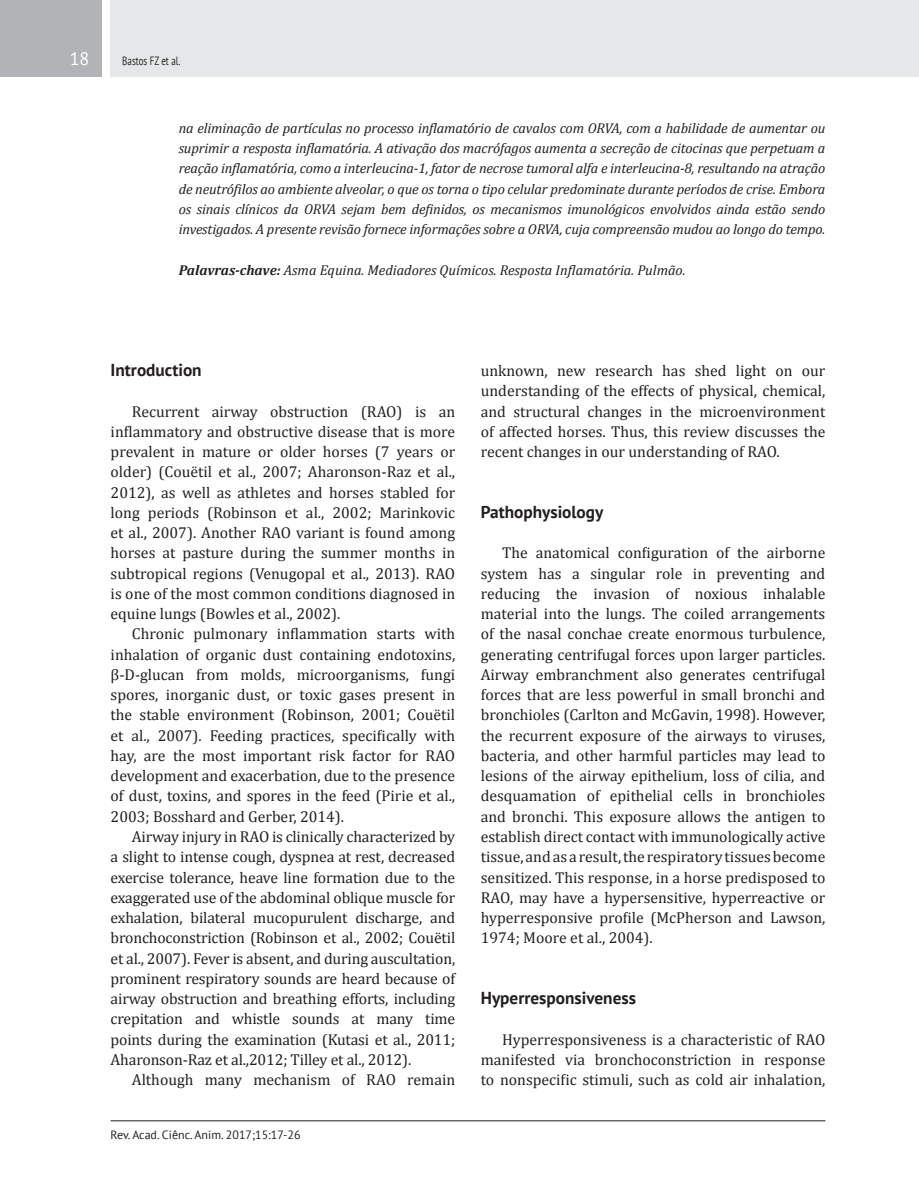
<style>
.page{position:relative;width:919px;height:1191px;background:#fff}
.page>*{position:absolute;margin:0;border:0;box-sizing:border-box;transform-origin:0 0}
.Número_de_páginas{font:18px "PT Sans";color:#fff}
.TEXTO{font:700 17.25px "PT Sans";color:#231f20}
.Título_1{font:700 17.25px "PT Sans";color:#231f20}
.TEXTO-2{font:15.75px/20.2px "Cambria";color:#231f20;text-align:justify}
.Texto_-_Abstract_EN{font:italic 14.25px/20.2px "Cambria";letter-spacing:-.01em;color:#231f20;text-align:justify}
.Rodapé{font:12px "PT Sans";color:#231f20}
.Cabeçalho{font:12px "PT Sans";color:#231f20;scale:.75 1}
.s1{font-weight:700}
</style>
<div class="page">
<div style="left:111px;top:0;width:807px;height:77px;background:#e6e7e9"></div>
<div style="left:0;top:0;width:102px;height:77px;background:#b2b3b7"></div>
<hr style="left:111px;top:1120px;width:714px;height:1px;background:#231f20">
<p class="Número_de_páginas" style="left:70px;top:47px;width:21px">18</p>
<p class="Cabeçalho" style="left:122px;top:53px;width:79px">Bastos FZ et al.</p>
<p class="Texto_-_Abstract_EN" style="left:179px;top:117px;width:648px">na eliminação de partículas no processo inflamatório de cavalos com ORVA, com a habilidade de aumentar ou suprimir a resposta inflamatória. A ativação dos macrófagos aumenta a secreção de citocinas que perpetuam a reação inflamatória, como a interleucina-1, fator de necrose tumoral alfa e interleucina-8, resultando na atração de neutrófilos ao ambiente alveolar, o que os torna o tipo celular predominate durante períodos de crise. Embora os sinais clínicos da ORVA sejam bem definidos, os mecanismos imunológicos envolvidos ainda estão sendo investigados. A presente revisão fornece informações sobre a ORVA, cuja compreensão mudou ao longo do tempo.</p>
<p class="Texto_-_Abstract_EN" style="left:179px;top:259px;width:508px"><span class="s1">Palavras-chave:</span> Asma Equina. Mediadores Químicos. Resposta Inflamatória. Pulmão.</p>
<p class="Título_1" style="left:111px;top:359px;width:93px">Introduction</p>
<p class="TEXTO-2" style="left:111px;top:401px;width:346px;text-indent:21px">Recurrent airway obstruction (RAO) is an inflammatory and obstructive disease that is more prevalent in mature or older horses (7 years or older) (Couëtil et al., 2007; Aharonson-Raz et al., 2012), as well as athletes and horses stabled for long periods (Robinson et al., 2002; Marinkovic et al., 2007). Another RAO variant is found among horses at pasture during the summer months in subtropical regions (Venugopal et al., 2013). RAO is one of the most common conditions diagnosed in equine lungs (Bowles et al., 2002).</p>
<p class="TEXTO-2" style="left:111px;top:624px;width:346px;text-indent:21px">Chronic pulmonary inflammation starts with inhalation of organic dust containing endotoxins, β-D-glucan from molds, microorganisms, fungi spores, inorganic dust, or toxic gases present in the stable environment (Robinson, 2001; Couëtil et al., 2007). Feeding practices, specifically with hay, are the most important risk factor for RAO development and exacerbation, due to the presence of dust, toxins, and spores in the feed (Pirie et al., 2003; Bosshard and Gerber, 2014).</p>
<p class="TEXTO-2" style="left:111px;top:826px;width:346px;text-indent:21px">Airway injury in RAO is clinically characterized by a slight to intense cough, dyspnea at rest, decreased exercise tolerance, heave line formation due to the exaggerated use of the abdominal oblique muscle for exhalation, bilateral mucopurulent discharge, and bronchoconstriction (Robinson et al., 2002; Couëtil et al., 2007). Fever is absent, and during auscultation, prominent respiratory sounds are heard because of airway obstruction and breathing efforts, including crepitation and whistle sounds at many time points during the examination (Kutasi et al., 2011; Aharonson-Raz et al.,2012; Tilley et al., 2012).</p>
<p class="TEXTO-2" style="left:480px;top:360px;width:346px">unknown, new research has shed light on our understanding of the effects of physical, chemical, and structural changes in the microenvironment of affected horses. Thus, this review discusses the recent changes in our understanding of RAO.</p>
<p class="TEXTO" style="left:480px;top:500px;width:124px">Pathophysiology</p>
<p class="TEXTO-2" style="left:480px;top:543px;width:346px;text-indent:21px">The anatomical configuration of the airborne system has a singular role in preventing and reducing the invasion of noxious inhalable material into the lungs. The coiled arrangements of the nasal conchae create enormous turbulence, generating centrifugal forces upon larger particles.<br>Airway embranchment also generates centrifugal forces that are less powerful in small bronchi and bronchioles (Carlton and McGavin, 1998). However, the recurrent exposure of the airways to viruses, bacteria, and other harmful particles may lead to lesions of the airway epithelium, loss of cilia, and desquamation of epithelial cells in bronchioles and bronchi. This exposure allows the antigen to establish direct contact with immunologically active tissue, and as a result, the respiratory tissues become sensitized. This response, in a horse predisposed to RAO, may have a hypersensitive, hyperreactive or hyperresponsive profile (McPherson and Lawson, 1974; Moore et al., 2004).</p>
<p class="TEXTO" style="left:480px;top:986px;width:157px">Hyperresponsiveness</p>
<p class="TEXTO-2" style="left:480px;top:1029px;width:346px;text-align:right">Hyperresponsiveness is a characteristic of RAO manifested via bronchoconstriction in response</p>
<p class="TEXTO-2" style="left:132px;top:1069px;width:325px">Although many mechanism of RAO remain</p>
<p class="TEXTO-2" style="left:480px;top:1069px;width:346px">to nonspecific stimuli, such as cold air inhalation,</p>
<p class="Rodapé" style="left:111px;top:1126px;width:191px">Rev. Acad. Ciênc. Anim. 2017;15:17-26</p>
</div>
